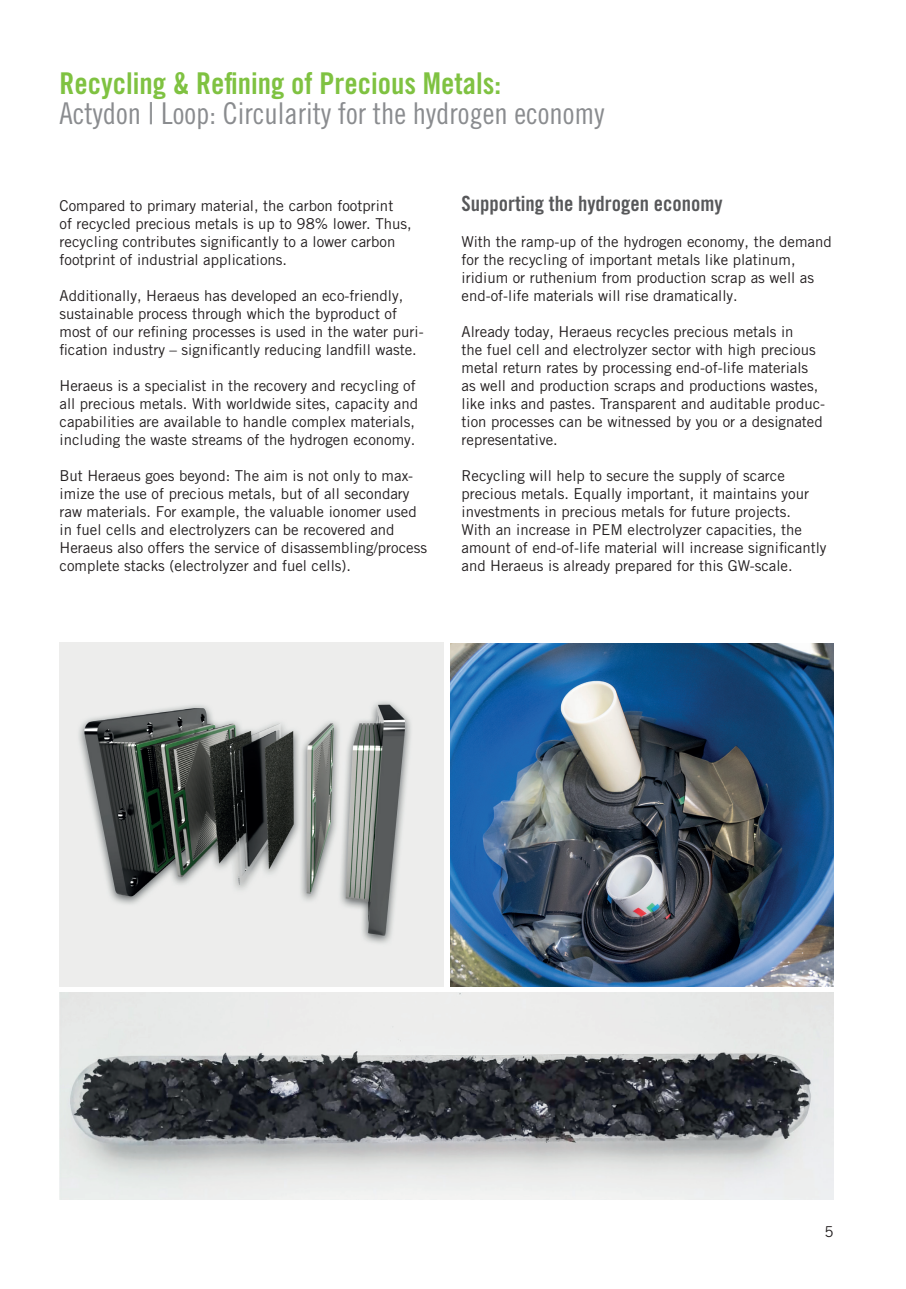
<style>
.page{position:relative;width:906px;height:1289px;background:#fff}
.page>*{position:absolute;margin:0;border:0;box-sizing:border-box;transform-origin:0 0}
.t1{font:30px "Trade Gothic LT Pro Cn 18";color:#8a8c8f}
.t2{font:30px "Trade Gothic LT Pro Bd Cn 20";color:#7fc241}
.t3{font:21px "Trade Gothic LT Pro Bd Cn 20";color:#57585a}
.t4{font:15px/18px "Trade Gothic LT Pro";color:#231f20}
</style>
<div class="page">
<img style="left:60px;top:992px;width:773px;height:207px">
<img style="left:450px;top:643px;width:383px;height:343px">
<img style="left:60px;top:642px;width:383px;height:344px">
<h1 class="t2" style="left:60px;top:65px;width:443px">Recycling &amp; Refining of Precious Metals:</h1>
<h1 class="t1" style="left:60px;top:95px;width:546px">Actydon | Loop: Circularity for the hydrogen economy</h1>
<p class="t4" style="left:60px;top:196px;width:354px">Compared to primary material, the carbon footprint<br>of recycled precious metals is up to 98% lower. Thus, recycling contributes significantly to a lower carbon footprint of industrial applications.</p>
<p class="t4" style="left:60px;top:286px;width:366px">Additionally, Heraeus has developed an eco-friendly, sustainable process through which the byproduct of most of our refining processes is used in the water puri&shy;fication industry – significantly reducing landfill waste.</p>
<p class="t4" style="left:60px;top:376px;width:360px">Heraeus is a specialist in the recovery and recycling of all precious metals. With worldwide sites, capacity and capabilities are available to handle complex materials, including the waste streams of the hydrogen economy.</p>
<p class="t4" style="left:60px;top:466px;width:369px">But Heraeus goes beyond: The aim is not only to max&shy;imize the use of precious metals, but of all secondary raw materials. For example, the valuable ionomer used in fuel cells and electrolyzers can be recovered and Heraeus also offers the service of disassembling/process complete stacks (electrolyzer and fuel cells).</p>
<h2 class="t3" style="left:461px;top:191px;width:263px">Supporting the hydrogen economy</h2>
<p class="t4" style="left:461px;top:232px;width:372px">With the ramp-up of the hydrogen economy, the demand for the recycling of important metals like platinum, iridium or ruthenium from production scrap as well as end-of-life materials will rise dramatically.</p>
<p class="t4" style="left:461px;top:322px;width:365px">Already today, Heraeus recycles precious metals in<br>the fuel cell and electrolyzer sector with high precious metal return rates by processing end-of-life materials as well and production scraps and productions wastes, like inks and pastes. Transparent and auditable produc&shy;tion processes can be witnessed by you or a designated representative.</p>
<p class="t4" style="left:461px;top:466px;width:366px">Recycling will help to secure the supply of scarce precious metals. Equally important, it maintains your investments in precious metals for future projects.<br>With an increase in PEM electrolyzer capacities, the amount of end-of-life material will increase significantly and Heraeus is already prepared for this GW-scale.</p>
<p class="t4" style="left:824px;top:1222px;width:11px">5</p>
</div>
